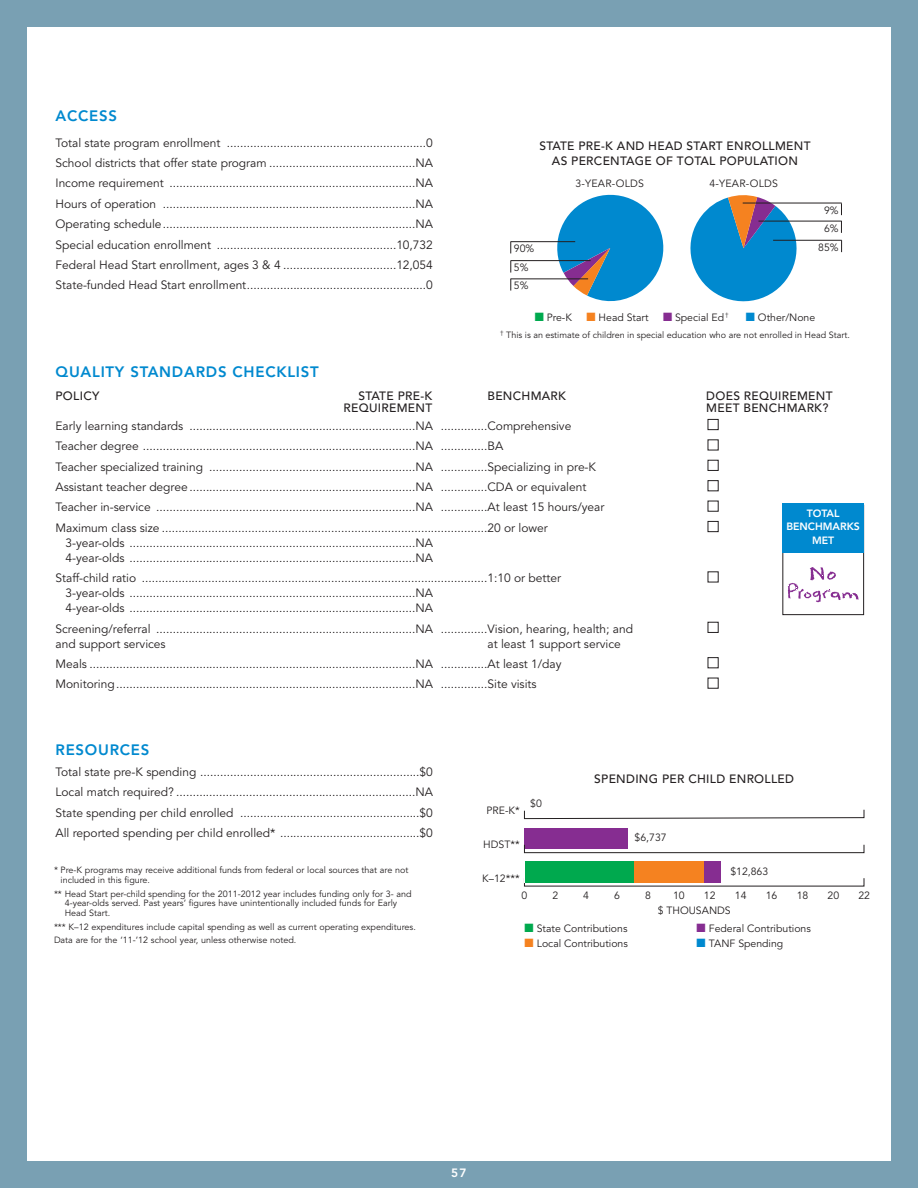
<style>
.page{position:relative;width:918px;height:1188px;background:#79a0b3}
.page>*{position:absolute;margin:0;border:0;box-sizing:border-box;transform-origin:0 0}
.t1{font:800 15px "Avenir";letter-spacing:.05em;color:#0089cf}
.t2{font:12px/20.4px "Avenir";color:#231f20}
.t3{font:500 12px/15px "Avenir";letter-spacing:.025em;color:#231f20;text-align:center}
.t4{font:800 12px "Avenir";color:#fff}
.t5{font:10.5px/18.3px "Avenir";color:#231f20}
.t6{font:10.5px "Avenir";letter-spacing:.025em;color:#231f20}
.t7{font:800 10.5px/13.5px "Avenir";color:#fff;text-align:center}
.t8{font:9px/9.8px "Avenir";color:#231f20}
.s1{color:#00a94e}
.s2{color:#f58220}
.s3{color:#862d91}
.s4{color:#0089cf}
</style>
<div class="page">
<div style="left:27px;top:27px;width:864px;height:1134px;background:#fff"></div>
<div style="left:524px;top:828px;width:104px;height:21px;background:#862d91"></div>
<svg style="left:524px;top:809px;width:340px;height:10px"></svg>
<div style="left:524px;top:845px;width:340px;height:8px;border:1px solid #231f20"></div>
<svg style="left:550px;top:194px;width:114px;height:107px"></svg>
<svg style="left:690px;top:195px;width:107px;height:106px"></svg>
<svg style="left:511px;top:261px;width:1px;height:12px"></svg>
<hr style="left:511px;top:260px;width:80px;height:1px;background:#231f20">
<hr style="left:511px;top:241px;width:64px;height:1px;background:#231f20">
<hr style="left:511px;top:279px;width:77px;height:1px;background:#231f20">
<hr style="left:758px;top:221px;width:84px;height:1px;background:#231f20">
<hr style="left:773px;top:240px;width:69px;height:1px;background:#231f20">
<hr style="left:743px;top:203px;width:99px;height:1px;background:#231f20">
<div style="left:703px;top:862px;width:18px;height:20px;background:#862d91"></div>
<div style="left:634px;top:862px;width:69px;height:20px;background:#f58220"></div>
<div style="left:525px;top:862px;width:109px;height:20px;background:#00a94e"></div>
<div style="left:782px;top:505px;width:82px;height:110px;border:1px solid #231f20"></div>
<div style="left:782px;top:503px;width:82px;height:50px;background:#0089cf"></div>
<svg style="left:788px;top:567px;width:71px;height:36px"></svg>
<div style="left:708px;top:657px;width:10px;height:11px;border:1px solid #231f20"></div>
<div style="left:708px;top:622px;width:10px;height:11px;border:1px solid #231f20"></div>
<div style="left:708px;top:521px;width:10px;height:11px;border:1px solid #231f20"></div>
<div style="left:708px;top:480px;width:10px;height:11px;border:1px solid #231f20"></div>
<div style="left:708px;top:460px;width:10px;height:11px;border:1px solid #231f20"></div>
<div style="left:708px;top:419px;width:10px;height:11px;border:1px solid #231f20"></div>
<p class="t1" style="left:56px;top:109px;width:63px">ACCESS</p>
<p class="t2" style="left:56px;top:133px;width:379px;text-align:justify">Total state program enrollment ............................................................0<br>School districts that offer state program ............................................NA Income requirement ..........................................................................NA Hours of operation ............................................................................NA Operating schedule............................................................................NA Special education enrollment ......................................................10,732<br>Federal Head Start enrollment, ages 3 &amp; 4 ..................................12,054<br>State-funded Head Start enrollment......................................................0</p>
<p class="t3" style="left:539px;top:139px;width:273px">STATE PRE-K AND HEAD START ENROLLMENT<br>AS PERCENTAGE OF TOTAL POPULATION</p>
<p class="t5" style="left:514px;top:240px;width:22px">90%</p>
<p class="t5" style="left:514px;top:259px;width:16px">5%<br>5%</p>
<p class="t6" style="left:575px;top:179px;width:70px">3-YEAR-OLDS</p>
<p class="t6" style="left:709px;top:179px;width:70px">4-YEAR-OLDS</p>
<p class="t5" style="left:824px;top:202px;width:16px;line-height:17.9px">9%<br>6%</p>
<p class="t5" style="left:818px;top:239px;width:22px">85%</p>
<p class="t5" style="left:535px;top:309px;width:196px"><span class="s1">■</span> Pre-K <span class="s2">■</span> Head Start <span class="s3">■</span> Special Ed <sup>†</sup></p>
<p class="t5" style="left:746px;top:309px;width:71px"><span class="s4">■</span> Other/None</p>
<p class="t8" style="left:500px;top:331px;width:351px"><sup>†</sup> This is an estimate of children in special education who are not enrolled in Head Start.</p>
<p class="t1" style="left:56px;top:366px;width:265px">QUALITY STANDARDS CHECKLIST</p>
<p class="t3" style="left:56px;top:389px;width:45px">POLICY</p>
<p class="t3" style="left:359px;top:389px;width:75px">STATE PRE-K</p>
<p class="t3" style="left:488px;top:389px;width:80px">BENCHMARK</p>
<p class="t3" style="left:706px;top:389px;width:128px">DOES REQUIREMENT</p>
<p class="t3" style="left:344px;top:401px;width:90px">REQUIREMENT</p>
<p class="t3" style="left:706px;top:401px;width:124px">MEET BENCHMARK?</p>
<p class="t2" style="left:55px;top:416px;width:550px">Early learning standards ....................................................................NA ..............Comprehensive Teacher degree ..................................................................................NA ..............BA<br>Teacher specialized training ..............................................................NA ..............Specializing in pre-K Assistant teacher degree....................................................................NA ..............CDA or equivalent Teacher in-service ..............................................................................NA ..............At least 15 hours/year Maximum class size ..................................................................................................20 or lower</p>
<p class="t2" style="left:65px;top:536px;width:369px;line-height:15px">3-year-olds ......................................................................................NA<br>4-year-olds ......................................................................................NA</p>
<p class="t2" style="left:65px;top:572px;width:497px;line-height:15px;text-indent:-10px">Staff-child ratio ........................................................................................................1:10 or better<br>3-year-olds ......................................................................................NA<br>4-year-olds ......................................................................................NA</p>
<p class="t2" style="left:55px;top:622px;width:579px;line-height:15px">Screening/referral ..............................................................................NA ..............Vision, hearing, health; and and support services</p>
<p class="t7" style="left:786px;top:507px;width:75px">TOTAL<br>BENCHMARKS<br>MET</p>
<p class="t2" style="left:55px;top:634px;width:567px;text-indent:432px">at least 1 support service<br>Meals ..................................................................................................NA ..............At least 1/day<br>Monitoring..........................................................................................NA ..............Site visits</p>
<p class="t1" style="left:56px;top:744px;width:95px">RESOURCES</p>
<p class="t2" style="left:56px;top:762px;width:379px;text-align:justify">Total state pre-K spending ..................................................................$0<br>Local match required? ........................................................................NA State spending per child enrolled ......................................................$0<br>All reported spending per child enrolled* ..........................................$0</p>
<p class="t8" style="left:61px;top:866px;width:349px;text-indent:-7px">* Pre-K programs may receive additional funds from federal or local sources that are not included in this figure.</p>
<p class="t8" style="left:65px;top:889px;width:349px;text-indent:-11px">** Head Start per-child spending for the 2011-2012 year includes funding only for 3- and<br>4-year-olds served. Past years’ figures have unintentionally included funds for Early<br>Head Start.</p>
<p class="t8" style="left:54px;top:921px;width:363px;line-height:13.5px">*** K–12 expenditures include capital spending as well as current operating expenditures.<br>Data are for the ‘11-’12 school year, unless otherwise noted.</p>
<p class="t5" style="left:487px;top:803px;width:35px">PRE-K*</p>
<p class="t5" style="left:483px;top:836px;width:38px">HDST**</p>
<p class="t5" style="left:482px;top:870px;width:39px">K–12***</p>
<p class="t5" style="left:530px;top:795px;width:13px">$0</p>
<p class="t3" style="left:594px;top:772px;width:201px">SPENDING PER CHILD ENROLLED</p>
<p class="t5" style="left:635px;top:829px;width:34px">$6,737</p>
<p class="t5" style="left:730px;top:863px;width:39px">$12,863</p>
<p class="t5" style="left:521px;top:887px;width:7px">0</p>
<p class="t5" style="left:552px;top:887px;width:7px">2</p>
<p class="t5" style="left:583px;top:887px;width:7px">4</p>
<p class="t5" style="left:614px;top:887px;width:7px">6</p>
<p class="t5" style="left:645px;top:887px;width:7px">8</p>
<p class="t5" style="left:673px;top:887px;width:13px">10</p>
<p class="t5" style="left:704px;top:887px;width:13px">12</p>
<p class="t5" style="left:735px;top:887px;width:13px">14</p>
<p class="t5" style="left:766px;top:887px;width:13px">16</p>
<p class="t5" style="left:797px;top:887px;width:13px">18</p>
<p class="t5" style="left:828px;top:887px;width:13px">20</p>
<p class="t5" style="left:858px;top:887px;width:13px">22</p>
<p class="t5" style="left:524px;top:921px;width:105px"><span class="s1">■</span> State Contributions</p>
<p class="t5" style="left:524px;top:936px;width:105px"><span class="s2">■</span> Local Contributions</p>
<p class="t5" style="left:658px;top:902px;width:75px">$ THOUSANDS</p>
<p class="t5" style="left:697px;top:921px;width:116px"><span class="s3">■</span> Federal Contributions</p>
<p class="t5" style="left:697px;top:936px;width:88px"><span class="s4">■</span> TANF Spending</p>
<p class="t4" style="left:451px;top:1168px;width:17px">57</p>
</div>
